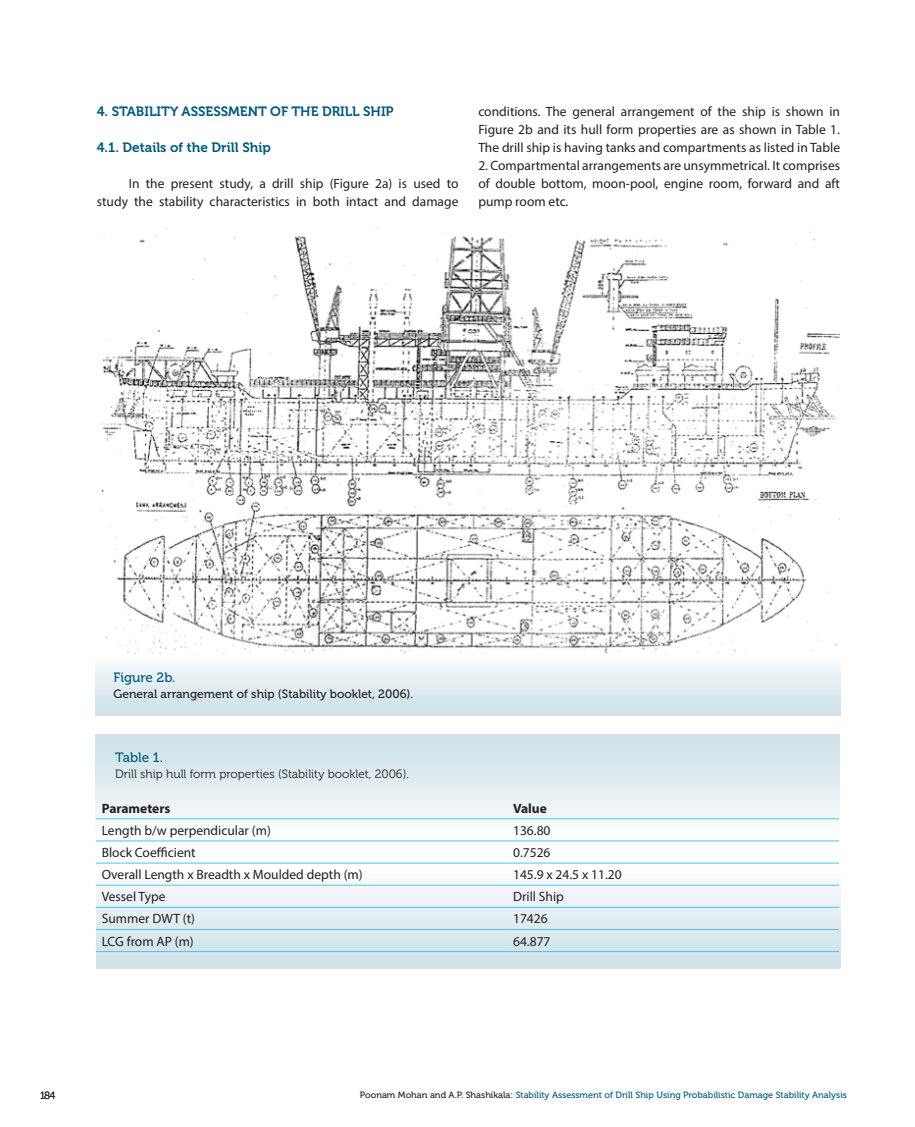
<style>
.page{position:relative;width:915px;height:1127px;background:#fff}
.page>*{position:absolute;margin:0;border:0;box-sizing:border-box;transform-origin:0 0}
.Body_text{font:13.5px/18px "Myriad Pro";color:#231f20;text-align:justify}
.tablica{font:13.5px "Myriad Pro";color:#231f20}
.podnaslov{font:13.5px "Museo 700";color:#00597c}
.Figure{font:13.5px "Museo 500";color:#00597c}
.tablica-2{font:700 13.5px "Myriad Pro";color:#231f20}
.Figure_naslov{font:12px "Museo 300";color:#231f20}
.Figure-2{font:12px "Museo 500";color:#231f20}
.t1{font:10.5px "Museo 300";color:#231f20}
.t2{font:9.15px "Museo 500";color:#00597c}
.s1{color:#231f20}
</style>
<div class="page">
<div style="left:96px;top:654px;width:744px;height:61px;background:linear-gradient(to bottom,#fdfcfe,#cce0e8)"></div>
<img style="left:101px;top:228px;width:738px;height:426px">
<svg style="left:97px;top:884px;width:743px;height:85px;background:#deebf0"></svg>
<div style="left:96px;top:735px;width:743px;height:102px;background:linear-gradient(to bottom,#cde0e7,#f8fbfd)"></div>
<hr style="left:96px;top:818px;width:411px;height:1px;background:#47c7ea">
<hr style="left:507px;top:818px;width:331px;height:1px;background:#47c7ea">
<hr style="left:96px;top:841px;width:411px;height:1px;background:#47c7ea">
<hr style="left:507px;top:841px;width:331px;height:1px;background:#47c7ea">
<hr style="left:96px;top:863px;width:411px;height:1px;background:#47c7ea">
<hr style="left:507px;top:863px;width:331px;height:1px;background:#47c7ea">
<hr style="left:96px;top:885px;width:411px;height:1px;background:#47c7ea">
<hr style="left:507px;top:885px;width:331px;height:1px;background:#47c7ea">
<hr style="left:96px;top:907px;width:411px;height:1px;background:#47c7ea">
<hr style="left:507px;top:907px;width:331px;height:1px;background:#47c7ea">
<hr style="left:96px;top:929px;width:411px;height:1px;background:#47c7ea">
<hr style="left:507px;top:929px;width:331px;height:1px;background:#47c7ea">
<hr style="left:96px;top:951px;width:411px;height:1px;background:#47c7ea">
<hr style="left:507px;top:951px;width:331px;height:1px;background:#47c7ea">
<p class="podnaslov" style="left:97px;top:104px;width:298px">4. STABILITY ASSESSMENT OF THE DRILL SHIP</p>
<p class="podnaslov" style="left:97px;top:140px;width:175px">4.1. Details of the Drill Ship</p>
<p class="Body_text" style="left:97px;top:175px;width:363px;text-align:right">In the present study, a drill ship (Figure 2a) is used to study the stability characteristics in both intact and damage</p>
<p class="Body_text" style="left:478px;top:103px;width:363px">conditions. The general arrangement of the ship is shown in Figure 2b and its hull form properties are as shown in Table 1.<br>The drill ship is having tanks and compartments as listed in Table</p>
<p class="Body_text" style="left:478px;top:157px;width:363px">2. Compartmental arrangements are unsymmetrical. It comprises of double bottom, moon-pool, engine room, forward and aft pump room etc.</p>
<p class="Figure" style="left:113px;top:670px;width:63px">Figure 2b.</p>
<p class="Figure-2" style="left:113px;top:687px;width:301px">General arrangement of ship (Stability booklet, 2006).</p>
<p class="Figure" style="left:115px;top:750px;width:49px">Table 1.</p>
<p class="Figure_naslov" style="left:115px;top:768px;width:295px">Drill ship hull form properties (Stability booklet, 2006).</p>
<p class="tablica-2" style="left:102px;top:799px;width:70px">Parameters</p>
<p class="tablica-2" style="left:513px;top:799px;width:35px">Value</p>
<p class="tablica" style="left:102px;top:822px;width:170px">Length b/w perpendicular (m)</p>
<p class="tablica" style="left:513px;top:822px;width:39px">136.80</p>
<p class="tablica" style="left:102px;top:844px;width:95px">Block Coefficient</p>
<p class="tablica" style="left:513px;top:844px;width:39px">0.7526</p>
<p class="tablica" style="left:102px;top:866px;width:262px">Overall Length x Breadth x Moulded depth (m)</p>
<p class="tablica" style="left:513px;top:866px;width:110px">145.9 x 24.5 x 11.20</p>
<p class="tablica" style="left:102px;top:888px;width:65px">Vessel Type</p>
<p class="tablica" style="left:513px;top:888px;width:52px">Drill Ship</p>
<p class="tablica" style="left:102px;top:910px;width:95px">Summer DWT (t)</p>
<p class="tablica" style="left:513px;top:910px;width:36px">17426</p>
<p class="tablica" style="left:102px;top:933px;width:93px">LCG from AP (m)</p>
<p class="tablica" style="left:513px;top:933px;width:39px">64.877</p>
<p class="t1" style="left:40px;top:1090px;width:17px">184</p>
<p class="t2" style="left:360px;top:1090px;width:488px"><span class="s1">Poonam Mohan and A.P. Shashikala:</span> Stability Assessment of Drill Ship Using Probabilistic Damage Stability Analysis</p>
</div>
